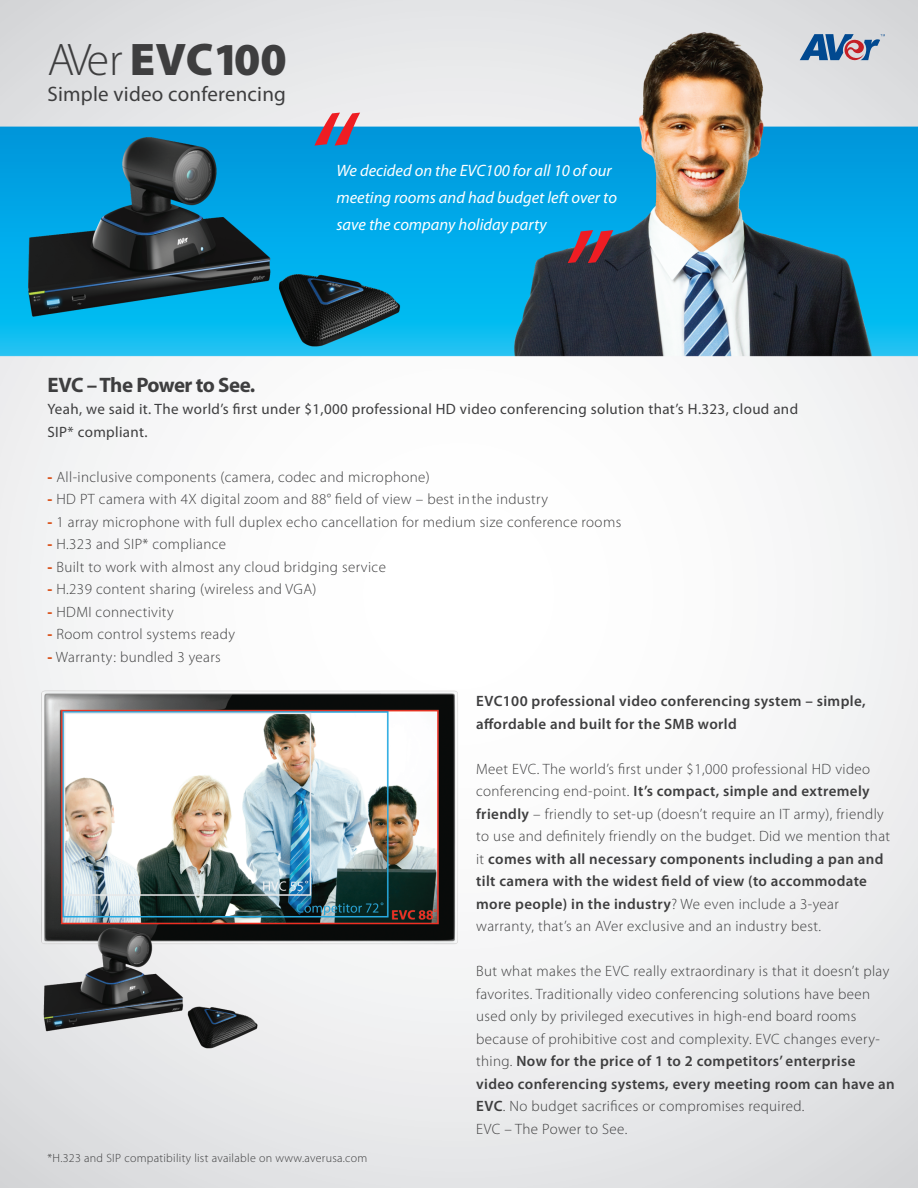
<style>
.page{position:relative;width:918px;height:1188px;background:#fff}
.page>*{position:absolute;margin:0;border:0;box-sizing:border-box;transform-origin:0 0}
.t1{font:italic 135.3px "Myriad Pro";color:#ee1d23}
.t2{font:900 45.9px "Myriad Pro";color:#3e3e3f}
.t3{font:21px "Myriad Pro";letter-spacing:.01em;color:#3e3e3f}
.t4{font:700 21px "Myriad Pro";letter-spacing:-.03em;color:#3e3e3f}
.t5{font:italic 16.5px/27px "Myriad Pro";color:#fff}
.t6{font:300 15px/22.5px "Myriad Pro";letter-spacing:.025em;color:#3e3e3f}
.t7{font:15px/22.5px "Myriad Pro";letter-spacing:.025em;color:#3e3e3f}
.t8{font:600 15px/22.5px "Myriad Pro";letter-spacing:.025em;color:#3e3e3f}
.t9{font:300 12px "Myriad Pro";letter-spacing:.025em;color:#3e3e3f}
.s1{font-weight:300}
.s2{font-weight:900;color:#d9531c}
.s3{font-weight:600}
</style>
<div class="page">
<img style="left:0;top:0;width:918px;height:1188px">
<svg style="left:800px;top:34px;width:85px;height:27px;background:#8292b0"></svg>
<p class="t2" style="left:48px;top:34px;width:241px"><span class="s1">AVer</span> EVC100</p>
<p class="t3" style="left:48px;top:83px;width:240px">Simple video conferencing</p>
<p class="t1" style="left:305px;top:88px;width:48px">“</p>
<p class="t5" style="left:336px;top:158px;width:282px">We decided on the EVC100 for all 10 of our meeting rooms and had budget left over to save the company holiday party</p>
<p class="t1" style="left:623px;top:288px;width:48px;rotate:-180deg">“</p>
<p class="t4" style="left:48px;top:373px;width:209px">EVC – The Power to See.</p>
<p class="t7" style="left:48px;top:398px;width:752px">Yeah, we said it. The world’s first under $1,000 professional HD video conferencing solution that’s H.323, cloud and<br>SIP* compliant.</p>
<p class="t6" style="left:48px;top:466px;width:384px"><span class="s2">-</span> All-inclusive components (camera, codec and microphone)</p>
<p class="t6" style="left:48px;top:488px;width:502px"><span class="s2">-</span> HD PT camera with 4X digital zoom and 88° field of view – best inthe industry</p>
<p class="t6" style="left:48px;top:511px;width:575px"><span class="s2">-</span> 1 array microphone with full duplex echo cancellation for medium size conference rooms</p>
<p class="t6" style="left:48px;top:533px;width:180px"><span class="s2">-</span> H.323 and SIP* compliance</p>
<p class="t6" style="left:48px;top:556px;width:340px"><span class="s2">-</span> Built to work with almost any cloud bridging service</p>
<p class="t6" style="left:48px;top:578px;width:270px"><span class="s2">-</span> H.239 content sharing (wireless and VGA)</p>
<p class="t6" style="left:48px;top:601px;width:128px"><span class="s2">-</span> HDMI connectivity</p>
<p class="t6" style="left:48px;top:623px;width:189px"><span class="s2">-</span> Room control systems ready</p>
<p class="t6" style="left:48px;top:646px;width:175px"><span class="s2">-</span> Warranty: bundled 3 years</p>
<p class="t8" style="left:476px;top:690px;width:391px">EVC100 professional video conferencing system – simple, affordable and built for the SMB world</p>
<p class="t6" style="left:476px;top:758px;width:416px">Meet EVC. The world’s first under $1,000 professional HD video conferencing end-point. <span class="s3">It’s compact, simple and extremely friendly</span> – friendly to set-up (doesn’t require an IT army), friendly to use and definitely friendly on the budget. Did we mention that it <span class="s3">comes with all necessary components including a pan and tilt camera with the widest field of view (to accommodate more people) in the industry</span>? We even include a 3-year warranty, that’s an AVer exclusive and an industry best.</p>
<p class="t6" style="left:476px;top:960px;width:420px">But what makes the EVC really extraordinary is that it doesn’t play favorites. Traditionally video conferencing solutions have been used only by privileged executives in high-end board rooms because of prohibitive cost and complexity. EVC changes every&shy;thing. <span class="s3">Now for the price of 1 to 2 competitors’ enterprise video conferencing systems, every meeting room can have an EVC</span>. No budget sacrifices or compromises required.<br>EVC – The Power to See.</p>
<p class="t9" style="left:48px;top:1151px;width:321px">*H.323 and SIP compatibility list available on www.averusa.com</p>
</div>
